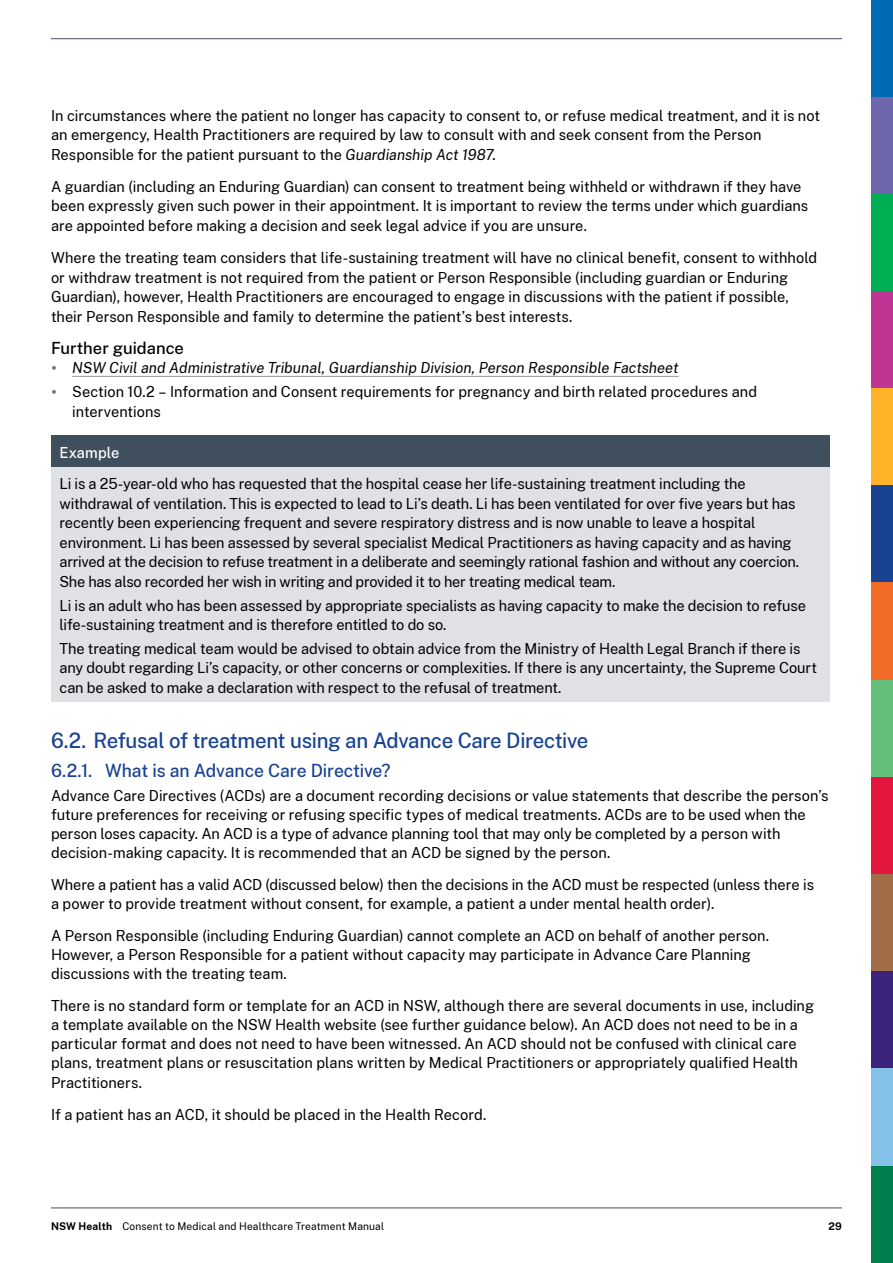
<style>
.page{position:relative;width:893px;height:1263px;background:#fff}
.page>*{position:absolute;margin:0;border:0;box-sizing:border-box;transform-origin:0 0}
.t1{font:500 21px "Public Sans";letter-spacing:-.015em;color:#194390}
.t2{font:500 18px "Public Sans";letter-spacing:-.005em;color:#194390}
.t3{font:500 16.5px "Public Sans";color:#000}
.t4{font:15px/19.5px "Public Sans";letter-spacing:-.005em;color:#000}
.t5{font:italic 15px "Public Sans";color:#000}
.t6{font:500 15px "Public Sans";letter-spacing:.01em;color:#fff}
.t7{font:10.5px "Public Sans";letter-spacing:.015em;color:#000}
.t8{font:700 10.5px "Public Sans";color:#000}
.s1{font-style:italic}
.s2{font-style:normal;font-size:19.5px;color:#6a7684}
.s3{font-size:19.5px;color:#6a7684}
.s4{font-weight:700}
</style>
<div class="page">
<hr style="left:51px;top:1207px;width:791px;height:1px;background:#3f4f5e">
<div style="left:872px;top:0;width:21px;height:97px;background:#006ab5"></div>
<div style="left:872px;top:97px;width:21px;height:97px;background:#6f67ae"></div>
<div style="left:872px;top:194px;width:21px;height:97px;background:#00af54"></div>
<div style="left:872px;top:291px;width:21px;height:98px;background:#bf3593"></div>
<div style="left:872px;top:389px;width:21px;height:97px;background:#fcb328"></div>
<div style="left:872px;top:486px;width:21px;height:97px;background:#194390"></div>
<div style="left:872px;top:583px;width:21px;height:97px;background:#f36c27"></div>
<div style="left:872px;top:680px;width:21px;height:97px;background:#63bf7a"></div>
<div style="left:872px;top:777px;width:21px;height:97px;background:#e3173e"></div>
<div style="left:872px;top:874px;width:21px;height:97px;background:#a26e49"></div>
<div style="left:872px;top:971px;width:21px;height:98px;background:#3c247d"></div>
<div style="left:872px;top:1069px;width:21px;height:97px;background:#84c2ea"></div>
<div style="left:872px;top:1166px;width:21px;height:97px;background:#007e4d"></div>
<hr style="left:51px;top:38px;width:791px;height:1px;background:#3f4f5e">
<hr style="left:72px;top:376px;width:607px;height:1px;background:#939598">
<div style="left:51px;top:435px;width:778px;height:32px;background:#3f4f5e"></div>
<div style="left:51px;top:467px;width:778px;height:234px;background:#e0e1e5"></div>
<p class="t4" style="left:51px;top:105px;width:771px">In circumstances where the patient no longer has capacity to consent to, or refuse medical treatment, and it is not an emergency, Health Practitioners are required by law to consult with and seek consent from the Person<br>Responsible for the patient pursuant to the <span class="s1">Guardianship Act 1987</span>.</p>
<p class="t4" style="left:51px;top:176px;width:759px">A guardian (including an Enduring Guardian) can consent to treatment being withheld or withdrawn if they have been expressly given such power in their appointment. It is important to review the terms under which guardians are appointed before making a decision and seek legal advice if you are unsure.</p>
<p class="t4" style="left:51px;top:247px;width:768px">Where the treating team considers that life-sustaining treatment will have no clinical benefit, consent to withhold or withdraw treatment is not required from the patient or Person Responsible (including guardian or Enduring Guardian), however, Health Practitioners are encouraged to engage in discussions with the patient if possible, their Person Responsible and family to determine the patient’s best interests.</p>
<p class="t3" style="left:51px;top:336px;width:135px">Further guidance</p>
<p class="t5" style="left:51px;top:358px;width:629px"><span class="s2">•</span> NSW Civil and Administrative Tribunal, Guardianship Division, Person Responsible Factsheet</p>
<p class="t4" style="left:72px;top:381px;width:686px;text-indent:-21px"><span class="s3">•</span> Section 10.2 – Information and Consent requirements for pregnancy and birth related procedures and interventions</p>
<p class="t6" style="left:60px;top:442px;width:61px">Example</p>
<p class="t4" style="left:60px;top:473px;width:741px">Li is a 25-year-old who has requested that the hospital cease her life-sustaining treatment including the withdrawal of ventilation. This is expected to lead to Li’s death. Li has been ventilated for over five years but has recently been experiencing frequent and severe respiratory distress and is now unable to leave a hospital environment. Li has been assessed by several specialist Medical Practitioners as having capacity and as having arrived at the decision to refuse treatment in a deliberate and seemingly rational fashion and without any coercion.<br>She has also recorded her wish in writing and provided it to her treating medical team.</p>
<p class="t4" style="left:60px;top:595px;width:748px">Li is an adult who has been assessed by appropriate specialists as having capacity to make the decision to refuse life-sustaining treatment and is therefore entitled to do so.</p>
<p class="t4" style="left:60px;top:638px;width:759px">The treating medical team would be advised to obtain advice from the Ministry of Health Legal Branch if there is any doubt regarding Li’s capacity, or other concerns or complexities. If there is any uncertainty, the Supreme Court can be asked to make a declaration with respect to the refusal of treatment.</p>
<h1 class="t1" style="left:51px;top:725px;width:539px">6.2. Refusal of treatment using an Advance Care Directive</h1>
<p class="t2" style="left:51px;top:758px;width:341px">6.2.1. What is an Advance Care Directive?</p>
<p class="t4" style="left:51px;top:785px;width:779px">Advance Care Directives (ACDs) are a document recording decisions or value statements that describe the person’s future preferences for receiving or refusing specific types of medical treatments. ACDs are to be used when the person loses capacity. An ACD is a type of advance planning tool that may only be completed by a person with decision-making capacity. It is recommended that an ACD be signed by the person.</p>
<p class="t4" style="left:51px;top:874px;width:765px">Where a patient has a valid ACD (discussed below) then the decisions in the ACD must be respected (unless there is a power to provide treatment without consent, for example, a patient a under mental health order).</p>
<p class="t4" style="left:51px;top:925px;width:720px">A Person Responsible (including Enduring Guardian) cannot complete an ACD on behalf of another person.<br>However, a Person Responsible for a patient without capacity may participate in Advance Care Planning discussions with the treating team.</p>
<p class="t4" style="left:51px;top:995px;width:764px">There is no standard form or template for an ACD in NSW, although there are several documents in use, including a template available on the NSW Health website (see further guidance below). An ACD does not need to be in a particular format and does not need to have been witnessed. An ACD should not be confused with clinical care plans, treatment plans or resuscitation plans written by Medical Practitioners or appropriately qualified Health Practitioners.</p>
<p class="t4" style="left:51px;top:1104px;width:437px">If a patient has an ACD, it should be placed in the Health Record.</p>
<p class="t7" style="left:51px;top:1218px;width:335px"><span class="s4">NSW Health</span> Consent to Medical and Healthcare Treatment Manual</p>
<p class="t8" style="left:828px;top:1218px;width:15px">29</p>
</div>
